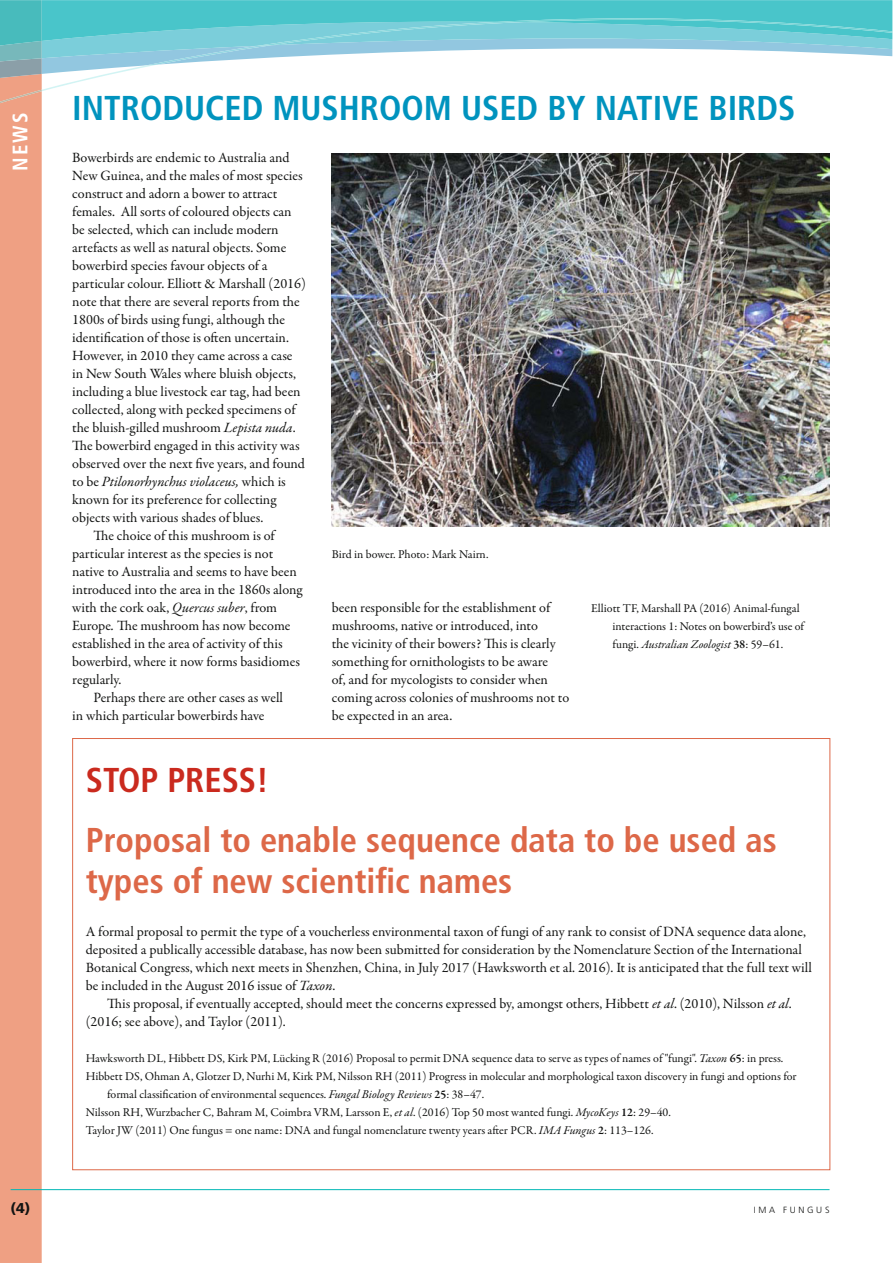
<style>
.page{position:relative;width:893px;height:1263px;background:#fff}
.page>*{position:absolute;margin:0;border:0;box-sizing:border-box;transform-origin:0 0}
.t1{font:700 condensed 34.5px/41.4px "Frutiger LT Std";color:#dd6848}
.t2{font:700 condensed 34.5px "Frutiger LT Std";color:#0093be}
.t3{font:700 condensed 34.5px "Frutiger LT Std";color:#ca2a1e}
.t4{font:700 condensed 21px "Frutiger LT Std";color:#fff}
.t5{font:14.25px/18px "Garamond Premr Pro";color:#131413}
.t6{font:italic 14.25px "Garamond Premr Pro";color:#131413}
.t7{font:900 14.25px "Frutiger LT Std";color:#131413}
.t8{font:12px/18px "Garamond Premr Pro";color:#131413}
.t9{font:300 9px "Frutiger LT Std";letter-spacing:.3em;color:#131413}
.s1{font-style:italic}
.s2{font-style:normal}
.s3{font-weight:600}
</style>
<div class="page">
<div style="left:0;top:78px;width:42px;height:1185px;background:#efa083"></div>
<svg style="left:0;top:90px;width:42px;height:13px"></svg>
<svg style="left:0;top:0;width:892px;height:78px"></svg>
<hr style="left:11px;top:1189px;width:818px;height:1px;background:#00b7b5">
<img style="left:332px;top:154px;width:497px;height:373px">
<h2 class="t4" style="left:11px;top:171px;width:60px;rotate:-90deg">NEWS</h2>
<h1 class="t2" style="left:72px;top:93px;width:724px">INTRODUCED MUSHROOM USED BY NATIVE BIRDS</h1>
<p class="t5" style="left:72px;top:150px;width:219px">Bowerbirds are endemic to Australia and</p>
<p class="t5" style="left:72px;top:168px;width:232px">New Guinea, and the males of most species</p>
<p class="t5" style="left:72px;top:186px;width:207px">construct and adorn a bower to attract</p>
<p class="t5" style="left:72px;top:204px;width:221px">females. All sorts of coloured objects can</p>
<p class="t5" style="left:72px;top:222px;width:208px">be selected, which can include modern</p>
<p class="t5" style="left:72px;top:240px;width:216px">artefacts as well as natural objects. Some</p>
<p class="t5" style="left:72px;top:258px;width:197px">bowerbird species favour objects of a</p>
<p class="t5" style="left:72px;top:276px;width:235px">particular colour. Elliott &amp; Marshall (2016)</p>
<p class="t5" style="left:72px;top:294px;width:229px">note that there are several reports from the</p>
<p class="t5" style="left:72px;top:312px;width:214px">1800s of birds using fungi, although the</p>
<p class="t5" style="left:72px;top:330px;width:218px">identification of those is often uncertain.</p>
<p class="t5" style="left:72px;top:348px;width:222px">However, in 2010 they came across a case</p>
<p class="t5" style="left:72px;top:366px;width:225px">in New South Wales where bluish objects,</p>
<p class="t5" style="left:72px;top:384px;width:230px">including a blue livestock ear tag, had been</p>
<p class="t5" style="left:72px;top:402px;width:225px">collected, along with pecked specimens of</p>
<p class="t5" style="left:72px;top:420px;width:225px">the bluish-gilled mushroom <span class="s1">Lepista nuda</span>.</p>
<p class="t5" style="left:72px;top:438px;width:229px">The bowerbird engaged in this activity was</p>
<p class="t5" style="left:72px;top:456px;width:234px">observed over the next five years, and found</p>
<p class="t6" style="left:72px;top:476px;width:215px"><span class="s2">to be</span> Ptilonorhynchus violaceus, <span class="s2">which is</span></p>
<p class="t5" style="left:72px;top:492px;width:205px">known for its preference for collecting</p>
<p class="t5" style="left:72px;top:510px;width:193px">objects with various shades of blues.</p>
<p class="t5" style="left:93px;top:528px;width:183px">The choice of this mushroom is of</p>
<p class="t5" style="left:72px;top:546px;width:203px">particular interest as the species is not</p>
<p class="t5" style="left:72px;top:564px;width:226px">native to Australia and seems to have been</p>
<p class="t5" style="left:72px;top:582px;width:232px">introduced into the area in the 1860s along</p>
<p class="t5" style="left:72px;top:600px;width:206px">with the cork oak, <span class="s1">Quercus suber</span>, from</p>
<p class="t5" style="left:72px;top:618px;width:220px">Europe<span class="s1">.</span> The mushroom has now become</p>
<p class="t5" style="left:72px;top:636px;width:212px">established in the area of activity of this</p>
<p class="t5" style="left:72px;top:654px;width:229px">bowerbird, where it now forms basidiomes</p>
<p class="t5" style="left:72px;top:672px;width:51px">regularly.</p>
<p class="t5" style="left:93px;top:690px;width:191px">Perhaps there are other cases as well</p>
<p class="t5" style="left:72px;top:708px;width:194px">in which particular bowerbirds have</p>
<p class="t8" style="left:332px;top:546px;width:158px">Bird in bower. Photo: Mark Nairn.</p>
<p class="t5" style="left:332px;top:600px;width:239px">been responsible for the establishment of mushrooms, native or introduced, into<br>the vicinity of their bowers? This is clearly something for ornithologists to be aware<br>of, and for mycologists to consider when coming across colonies of mushrooms not to be expected in an area.</p>
<p class="t8" style="left:612px;top:600px;width:193px;text-indent:-21px">Elliott TF, Marshall PA (2016) Animal-fungal interactions 1: Notes on bowerbird’s use of fungi. <span class="s1">Australian Zoologist</span> <span class="s3">38</span>: 59–61.</p>
<h1 class="t3" style="left:86px;top:765px;width:185px">STOP PRESS!</h1>
<h1 class="t1" style="left:86px;top:821px;width:692px">Proposal to enable sequence data to be used as types of new scientific names</h1>
<p class="t5" style="left:86px;top:924px;width:727px">A formal proposal to permit the type of a voucherless environmental taxon of fungi of any rank to consist of DNA sequence data alone, deposited a publically accessible database, has now been submitted for consideration by the Nomenclature Section of the International Botanical Congress, which next meets in Shenzhen, China, in July 2017 (Hawksworth et al. 2016). It is anticipated that the full text will be included in the August 2016 issue of <span class="s1">Taxon</span>.</p>
<p class="t5" style="left:86px;top:996px;width:707px;text-indent:21px">This proposal, if eventually accepted, should meet the concerns expressed by, amongst others, Hibbett <span class="s1">et al</span>. (2010), Nilsson <span class="s1">et al</span>. (2016; see above), and Taylor (2011).</p>
<p class="t8" style="left:86px;top:1050px;width:699px">Hawksworth DL, Hibbett DS, Kirk PM, Lücking R (2016) Proposal to permit DNA sequence data to serve as types of names of "fungi". <span class="s1">Taxon</span> <span class="s3">65</span>: in press.</p>
<p class="t8" style="left:86px;top:1068px;width:712px">Hibbett DS, Ohman A, Glotzer D, Nurhi M, Kirk PM, Nilsson RH (2011) Progress in molecular and morphological taxon discovery in fungi and options for</p>
<p class="t8" style="left:107px;top:1086px;width:378px">formal classification of environmental sequences. <span class="s1">Fungal Biology Reviews</span> <span class="s3">25</span>: 38–47.</p>
<p class="t8" style="left:86px;top:1104px;width:586px">Nilsson RH, Wurzbacher C, Bahram M, Coimbra VRM, Larsson E, <span class="s1">et al</span>. (2016) Top 50 most wanted fungi. <span class="s1">MycoKeys</span> <span class="s3">12</span>: 29–40.</p>
<p class="t8" style="left:86px;top:1122px;width:569px">Taylor JW (2011) One fungus = one name: DNA and fungal nomenclature twenty years after PCR. <span class="s1">IMA Fungus</span> <span class="s3">2</span>: 113–126.</p>
<p class="t7" style="left:11px;top:1200px;width:21px">(4)</p>
<p class="t9" style="left:753px;top:1205px;width:77px">IMA FUNGUS</p>
</div>
